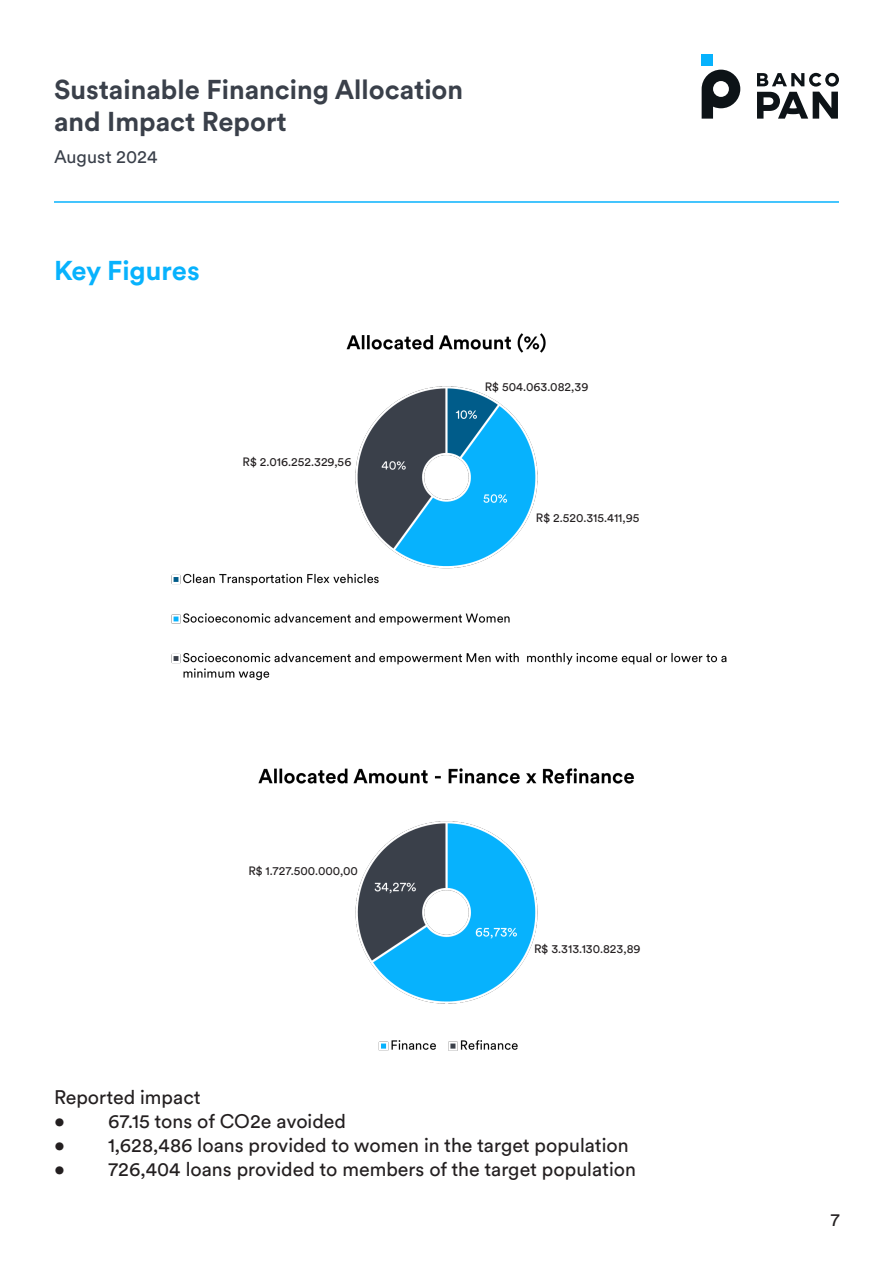
<style>
.page{position:relative;width:893px;height:1263px;background:#fff}
.page>*{position:absolute;margin:0;border:0;box-sizing:border-box;transform-origin:0 0}
.t1{font:700 27px/32.4px "Circular XX";color:#3a404a}
.t2{font:700 27px "Circular XX";color:#07b2fd}
.t3{font:19.5px "Circular XX";color:#231f20}
.t4{font:18px "Circular XX";color:#3a404a}
.t5{font:18px "Circular XX";color:#231f20}
.t6{font:12px "Circular XX";color:#231f20}
</style>
<div class="page">
<svg style="left:757px;top:73px;width:82px;height:46px"></svg>
<svg style="left:702px;top:70px;width:38px;height:49px"></svg>
<div style="left:702px;top:54px;width:11px;height:11px;background:#07b2fd"></div>
<hr style="left:54px;top:201px;width:785px;height:2px;background:#07b2fd">
<img style="left:171px;top:333px;width:556px;height:348px">
<img style="left:258px;top:768px;width:377px;height:283px">
<h1 class="t1" style="left:54px;top:72px;width:411px">Sustainable Financing Allocation and Impact Report</h1>
<p class="t4" style="left:54px;top:144px;width:105px">August 2024</p>
<p class="t2" style="left:54px;top:251px;width:147px">Key Figures</p>
<p class="t6" style="left:243px;top:454px;width:110px">R$ 2.016.252.329,56</p>
<p class="t6" style="left:485px;top:379px;width:105px">R$ 504.063.082,39</p>
<p class="t6" style="left:536px;top:509px;width:105px">R$ 2.520.315.411,95</p>
<p class="t6" style="left:248px;top:862px;width:111px">R$ 1.727.500.000,00</p>
<p class="t6" style="left:534px;top:940px;width:108px">R$ 3.313.130.823,89</p>
<p class="t3" style="left:54px;top:1084px;width:148px">Reported impact</p>
<p class="t3" style="left:54px;top:1108px;width:294px">• 67.15 tons of CO2e avoided</p>
<p class="t3" style="left:54px;top:1132px;width:576px">• 1,628,486 loans provided to women in the target population</p>
<p class="t3" style="left:54px;top:1156px;width:583px">• 726,404 loans provided to members of the target population</p>
<p class="t5" style="left:830px;top:1208px;width:11px">7</p>
</div>
